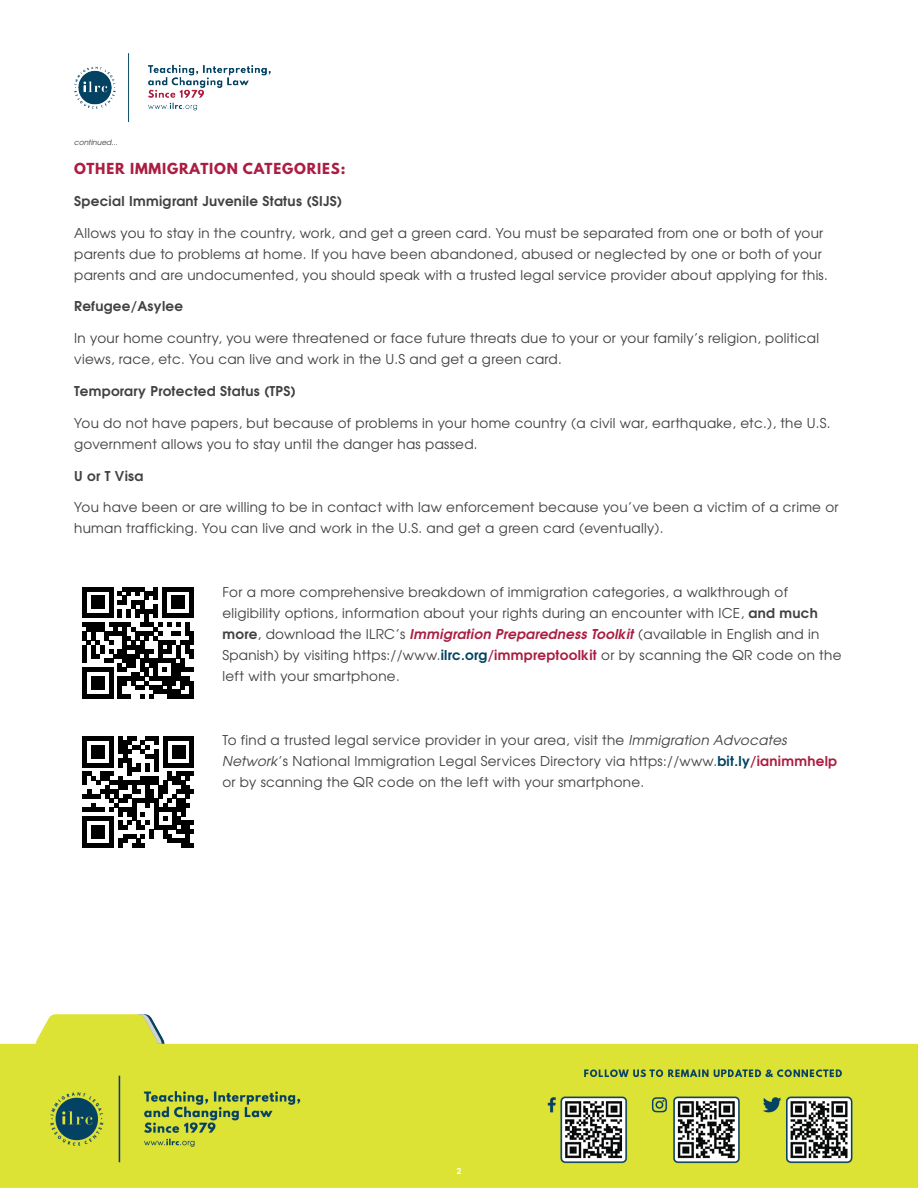
<style>
.page{position:relative;width:918px;height:1188px;background:#fff}
.page>*{position:absolute;margin:0;border:0;box-sizing:border-box;transform-origin:0 0}
.t1{font:13.5px/21px "Te X Gyre Adventor";letter-spacing:.02em;color:#424142}
.t2{font:700 13.5px "Te X Gyre Adventor";letter-spacing:.02em;color:#424142}
.t3{font:700 13.5px "League Spartan";letter-spacing:.06em;color:#ab1d41}
.t4{font:700 8.25px "Te X Gyre Adventor";color:#fff}
.t5{font:italic 7.5px "Te X Gyre Adventor";color:#414042}
.s1{font-weight:700}
.s2{font-weight:700;font-style:italic;color:#ab1d41}
.s3{font-weight:700;color:#004262}
.s4{font-weight:700;color:#ab1d41}
.s5{font-style:italic}
</style>
<div class="page">
<img style="left:0;top:1014px;width:918px;height:174px">
<img style="left:74px;top:53px;width:196px;height:69px">
<svg style="left:82px;top:587px;width:112px;height:112px"></svg>
<svg style="left:83px;top:736px;width:111px;height:111px"></svg>
<p class="t5" style="left:74px;top:136px;width:45px">continued...</p>
<h2 class="t3" style="left:74px;top:158px;width:273px">OTHER IMMIGRATION CATEGORIES:</h2>
<h3 class="t2" style="left:74px;top:189px;width:270px">Special Immigrant Juvenile Status (SIJS)</h3>
<p class="t1" style="left:74px;top:221px;width:755px">Allows you to stay in the country, work, and get a green card. You must be separated from one or both of your parents due to problems at home. If you have been abandoned, abused or neglected by one or both of your parents and are undocumented, you should speak with a trusted legal service provider about applying for this.</p>
<h3 class="t2" style="left:74px;top:295px;width:110px">Refugee/Asylee</h3>
<p class="t1" style="left:74px;top:327px;width:746px">In your home country, you were threatened or face future threats due to your or your family’s religion, political views, race, etc. You can live and work in the U.S and get a green card.</p>
<h3 class="t2" style="left:74px;top:379px;width:223px">Temporary Protected Status (TPS)</h3>
<p class="t1" style="left:74px;top:412px;width:758px">You do not have papers, but because of problems in your home country (a civil war, earthquake, etc.), the U.S. government allows you to stay until the danger has passed.</p>
<h3 class="t2" style="left:74px;top:464px;width:71px">U or T Visa</h3>
<p class="t1" style="left:74px;top:496px;width:766px">You have been or are willing to be in contact with law enforcement because you’ve been a victim of a crime or human trafficking. You can live and work in the U.S. and get a green card (eventually).</p>
<p class="t1" style="left:222px;top:581px;width:621px">For a more comprehensive breakdown of immigration categories, a walkthrough of eligibility options, information about your rights during an encounter with ICE, <span class="s1">and much more</span>, download the ILRC’s <span class="s2">Immigration Preparedness Toolkit</span> (available in English and in Spanish) by visiting https://www.<span class="s3">ilrc.org</span><span class="s4">/immpreptoolkit</span> or by scanning the QR code on the left with your smartphone.</p>
<p class="t1" style="left:222px;top:728px;width:616px">To find a trusted legal service provider in your area, visit the <span class="s5">Immigration Advocates<br>Network</span>’s National Immigration Legal Services Directory via https://www.<span class="s3">bit.ly</span><span class="s4">/ianimmhelp </span>or by scanning the QR code on the left with your smartphone.</p>
<p class="t4" style="left:457px;top:1163px;width:6px">2</p>
</div>
